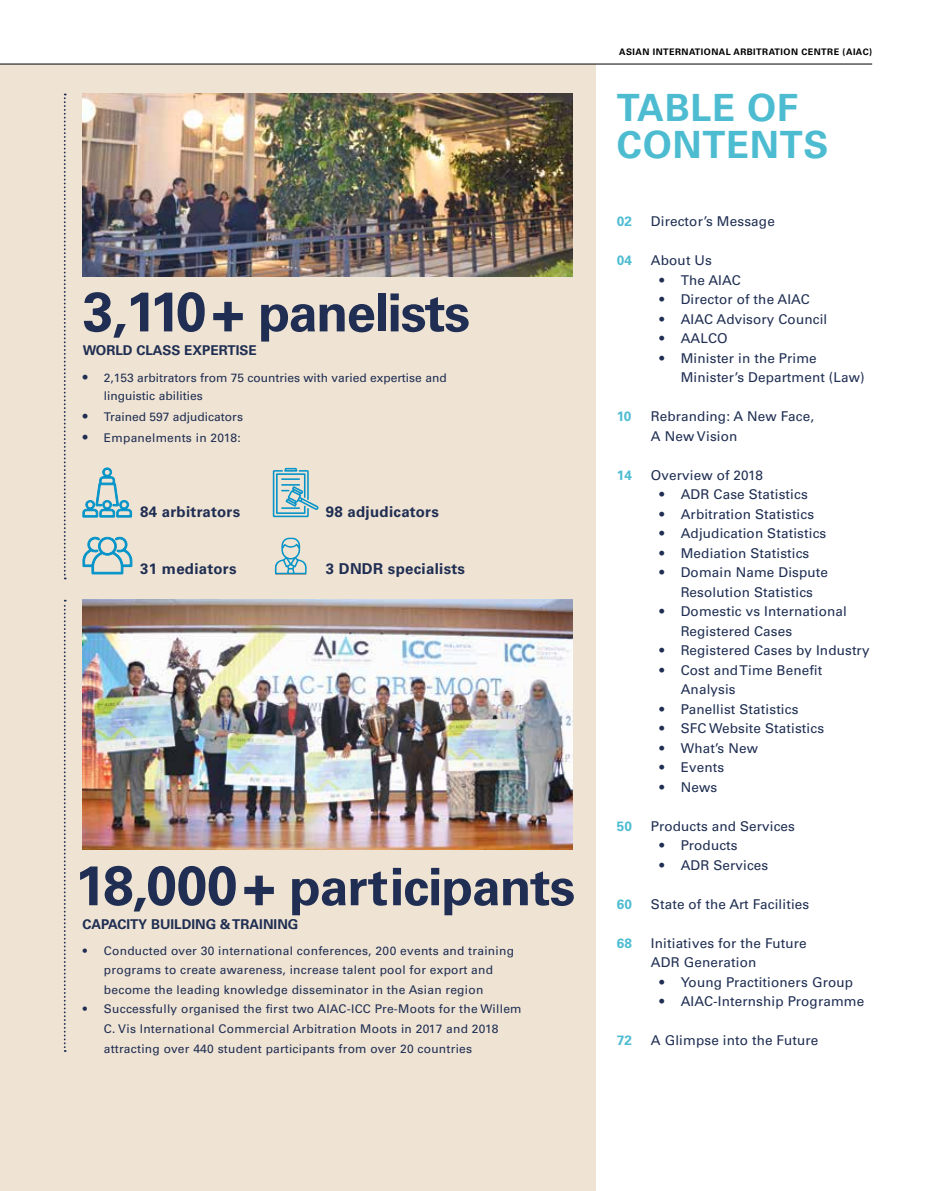
<style>
.page{position:relative;width:936px;height:1191px;background:#fff}
.page>*{position:absolute;margin:0;border:0;box-sizing:border-box;transform-origin:0 0}
.t1{font:700 52.5px "Univers LT Std";letter-spacing:-.03em;color:#1f2e52}
.t2{font:700 51.75px "Univers LT Std";letter-spacing:-.02em;color:#1f2e52}
.t3{font:700 37.5px/37.5px "Univers LT Std";letter-spacing:.02em;color:#4dbcd1}
.t4{font:700 15px "Univers LT Std";letter-spacing:.02em;color:#1f2e52}
.t5{font:13.5px/19.5px "Univers LT Std";letter-spacing:.01em;color:#1f2e52}
.t6{font:700 13.5px "Univers LT Std";color:#1f2e52}
.t7{font:700 13.5px "Univers LT Std";letter-spacing:.01em;color:#4dbcd1}
.t8{font:12px/19.5px "Univers LT Std";letter-spacing:.02em;color:#1f2e52}
.t9{font:12px/18px "Univers LT Std";color:#1f2e52}
.t10{font:700 9px "Univers LT Std";letter-spacing:.05em;color:#000}
.s1{font-size:55.5px}
.s2{font-size:13.5px}
</style>
<div class="page">
<div style="left:0;top:64px;width:595px;height:1127px;background:#efe3d4"></div>
<svg style="left:64px;top:94px;width:2px;height:485px"></svg>
<img style="left:83px;top:94px;width:489px;height:182px">
<svg style="left:64px;top:600px;width:2px;height:452px"></svg>
<img style="left:83px;top:600px;width:489px;height:250px">
<svg style="left:82px;top:467px;width:50px;height:51px"></svg>
<svg style="left:273px;top:468px;width:45px;height:49px"></svg>
<svg style="left:83px;top:536px;width:49px;height:38px"></svg>
<svg style="left:275px;top:537px;width:32px;height:37px"></svg>
<hr style="left:0;top:64px;width:872px;height:1px;background:#000">
<h1 class="t1" style="left:83px;top:282px;width:389px"><span class="s1">3,110 +</span> panelists</h1>
<p class="t6" style="left:83px;top:343px;width:175px">WORLD CLASS EXPERTISE</p>
<p class="t9" style="left:104px;top:369px;width:344px;text-indent:-21px"><span class="s2">•</span> 2,153 arbitrators from 75 countries with varied expertise and linguistic abilities</p>
<p class="t9" style="left:83px;top:408px;width:162px"><span class="s2">•</span> Trained 597 adjudicators</p>
<p class="t8" style="left:83px;top:428px;width:159px"><span class="s2">•</span> Empanelments in 2018:</p>
<p class="t4" style="left:140px;top:503px;width:102px">84 arbitrators</p>
<p class="t4" style="left:140px;top:560px;width:98px">31 mediators</p>
<p class="t4" style="left:326px;top:503px;width:115px">98 adjudicators</p>
<p class="t4" style="left:326px;top:560px;width:141px">3 DNDR specialists</p>
<h2 class="t2" style="left:75px;top:856px;width:502px"><span class="s1">18,000 +</span> participants</h2>
<p class="t6" style="left:82px;top:916px;width:217px">CAPACITY BUILDING &amp; TRAINING</p>
<p class="t8" style="left:104px;top:941px;width:411px;text-indent:-21px">• Conducted over 30 international conferences, 200 events and training programs to create awareness, increase talent pool for export and become the leading knowledge disseminator in the Asian region</p>
<p class="t8" style="left:104px;top:999px;width:419px;text-indent:-21px">• Successfully organised the first two AIAC-ICC Pre-Moots for the Willem<br>C. Vis International Commercial Arbitration Moots in 2017 and 2018 attracting over 440 student participants from over 20 countries</p>
<p class="t10" style="left:619px;top:46px;width:254px">ASIAN INTERNATIONAL ARBITRATION CENTRE (AIAC)</p>
<h3 class="t3" style="left:617px;top:89px;width:213px">TABLE OF<br>CONTENTS</h3>
<p class="t7" style="left:617px;top:214px;width:17px">02</p>
<p class="t5" style="left:651px;top:212px;width:125px">Director’s Message</p>
<p class="t7" style="left:617px;top:253px;width:17px">04</p>
<p class="t5" style="left:651px;top:251px;width:62px">About Us</p>
<p class="t5" style="left:659px;top:270px;width:83px">• The AIAC</p>
<p class="t5" style="left:659px;top:290px;width:152px">• Director of the AIAC</p>
<p class="t5" style="left:659px;top:309px;width:169px">• AIAC Advisory Council</p>
<p class="t5" style="left:659px;top:329px;width:70px">• AALCO</p>
<p class="t5" style="left:680px;top:348px;width:185px;text-indent:-21px">• Minister in the Prime<br>Minister’s Department (Law)</p>
<p class="t7" style="left:617px;top:409px;width:16px">10</p>
<p class="t5" style="left:651px;top:407px;width:165px">Rebranding: A New Face,<br>A New Vision</p>
<p class="t7" style="left:617px;top:467px;width:17px">14</p>
<p class="t5" style="left:651px;top:465px;width:114px">Overview of 2018</p>
<p class="t5" style="left:659px;top:485px;width:150px">• ADR Case Statistics</p>
<p class="t5" style="left:659px;top:504px;width:156px">• Arbitration Statistics</p>
<p class="t5" style="left:659px;top:524px;width:168px">• Adjudication Statistics</p>
<p class="t5" style="left:659px;top:543px;width:151px">• Mediation Statistics</p>
<p class="t5" style="left:659px;top:563px;width:170px;text-align:center">• Domain Name Dispute<br>Resolution Statistics</p>
<p class="t5" style="left:680px;top:602px;width:168px;text-indent:-21px">• Domestic vs International<br>Registered Cases</p>
<p class="t5" style="left:659px;top:641px;width:211px">• Registered Cases by Industry</p>
<p class="t5" style="left:680px;top:660px;width:143px;text-indent:-21px">• Cost and Time Benefit<br>Analysis</p>
<p class="t5" style="left:659px;top:699px;width:140px">• Panellist Statistics</p>
<p class="t5" style="left:659px;top:719px;width:166px">• SFC Website Statistics</p>
<p class="t5" style="left:659px;top:738px;width:100px">• What’s New</p>
<p class="t5" style="left:659px;top:758px;width:66px">• Events</p>
<p class="t5" style="left:659px;top:777px;width:59px">• News</p>
<p class="t7" style="left:617px;top:818px;width:17px">50</p>
<p class="t5" style="left:651px;top:816px;width:145px">Products and Services</p>
<p class="t5" style="left:659px;top:836px;width:80px">• Products</p>
<p class="t5" style="left:659px;top:855px;width:110px">• ADR Services</p>
<p class="t7" style="left:617px;top:896px;width:17px">60</p>
<p class="t5" style="left:651px;top:894px;width:160px">State of the Art Facilities</p>
<p class="t7" style="left:617px;top:935px;width:17px">68</p>
<p class="t5" style="left:651px;top:933px;width:157px">Initiatives for the Future<br>ADR Generation</p>
<p class="t5" style="left:659px;top:972px;width:195px">• Young Practitioners Group</p>
<p class="t5" style="left:659px;top:992px;width:206px">• AIAC-Internship Programme</p>
<p class="t7" style="left:617px;top:1032px;width:17px">72</p>
<p class="t5" style="left:651px;top:1031px;width:169px">A Glimpse into the Future</p>
</div>
